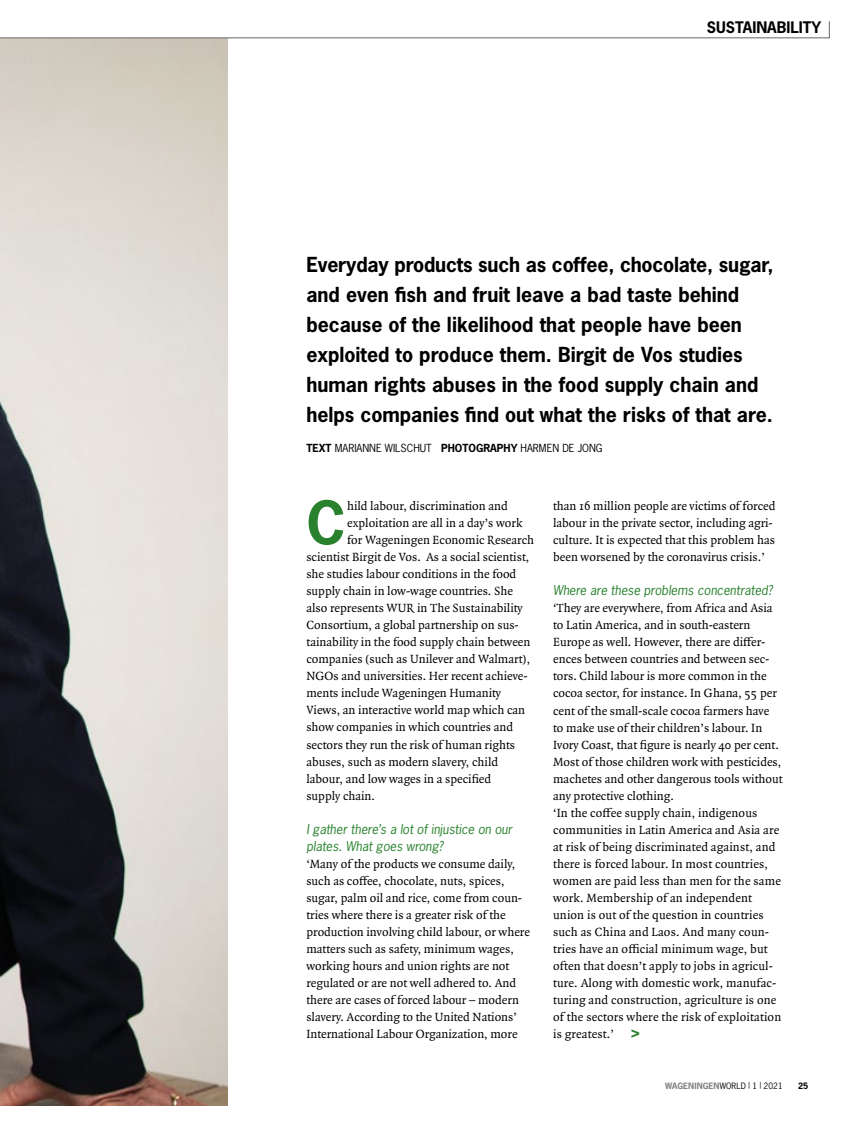
<style>
.page{position:relative;width:851px;height:1127px;background:#fff}
.page>*{position:absolute;margin:0;border:0;box-sizing:border-box;transform-origin:0 0}
.t1{font:700 56.4px "News Gothic Std";color:#29812e}
.t2{font:700 19.5px/30px "News Gothic Std";color:#000}
.t3{font:700 15px "News Gothic Std";color:#000}
.t4{font:12.75px/17px "Quadraat OT";color:#000}
.t5{font:italic 12.75px/17px "News Gothic Std";color:#29812e}
.t6{font:10.5px "News Gothic Std";color:#000}
.t7{font:700 8.25px "News Gothic Std";letter-spacing:.01em;color:#818181}
.t8{font:700 8.25px "News Gothic Std";color:#000}
.s1{font-weight:700}
.s2{font-family:"News Gothic Std";font-weight:700;font-size:18px;color:#29812e}
.s3{font-weight:400;color:#000}
</style>
<div class="page">
<img style="left:0;top:39px;width:227px;height:1067px">
<svg style="left:0;top:21px;width:830px;height:18px"></svg>
<p class="t3" style="left:706px;top:17px;width:116px">SUSTAINABILITY</p>
<p class="t2" style="left:306px;top:249px;width:468px">Everyday products such as coffee, chocolate, sugar, and even fish and fruit leave a bad taste behind because of the likelihood that people have been exploited to produce them. Birgit de Vos studies human rights abuses in the food supply chain and helps companies find out what the risks of that are.</p>
<p class="t6" style="left:306px;top:441px;width:298px"><span class="s1">TEXT</span> MARIANNE WILSCHUT <span class="s1">PHOTOGRAPHY</span> HARMEN DE JONG</p>
<h1 class="t1" style="left:306px;top:486px;width:41px">C</h1>
<p class="t4" style="left:347px;top:498px;width:162px">hild labour, discrimination and</p>
<p class="t4" style="left:347px;top:515px;width:177px">exploitation are all in a day’s work</p>
<p class="t4" style="left:347px;top:532px;width:188px">for Wageningen Economic Research</p>
<p class="t4" style="left:306px;top:549px;width:224px">scientist Birgit de Vos. As a social scientist,</p>
<p class="t4" style="left:306px;top:566px;width:211px">she studies labour conditions in the food</p>
<p class="t4" style="left:306px;top:583px;width:208px">supply chain in low-wage countries. She</p>
<p class="t4" style="left:306px;top:600px;width:218px">also represents WUR in The Sustainability</p>
<p class="t4" style="left:306px;top:617px;width:214px">Consortium, a global partnership on sus-</p>
<p class="t4" style="left:306px;top:634px;width:226px">tainability in the food supply chain between</p>
<p class="t4" style="left:306px;top:651px;width:225px">companies (such as Unilever and Walmart),</p>
<p class="t4" style="left:306px;top:668px;width:223px">NGOs and universities. Her recent achieve-</p>
<p class="t4" style="left:306px;top:685px;width:196px">ments include Wageningen Humanity</p>
<p class="t4" style="left:306px;top:702px;width:220px">Views, an interactive world map which can</p>
<p class="t4" style="left:306px;top:719px;width:208px">show companies in which countries and</p>
<p class="t4" style="left:306px;top:736px;width:210px">sectors they run the risk of human rights</p>
<p class="t4" style="left:306px;top:753px;width:193px">abuses, such as modern slavery, child</p>
<p class="t4" style="left:306px;top:770px;width:186px">labour, and low wages in a specified</p>
<p class="t4" style="left:306px;top:787px;width:70px">supply chain.</p>
<p class="t5" style="left:306px;top:820px;width:207px">I gather there’s a lot of injustice on our plates. What goes wrong?</p>
<p class="t4" style="left:306px;top:855px;width:225px">‘Many of the products we consume daily, such as coffee, chocolate, nuts, spices, sugar, palm oil and rice, come from coun&shy;tries where there is a greater risk of the production involving child labour, or where matters such as safety, minimum wages, working hours and union rights are not regulated or are not well adhered to. And there are cases of forced labour – modern slavery. According to the United Nations’ International Labour Organization, more</p>
<p class="t4" style="left:553px;top:498px;width:224px">than 16 million people are victims of forced labour in the private sector, including agri&shy;culture. It is expected that this problem has been worsened by the coronavirus crisis.’</p>
<p class="t5" style="left:553px;top:582px;width:221px">Where are these problems concentrated?</p>
<p class="t4" style="left:553px;top:600px;width:231px">‘They are everywhere, from Africa and Asia to Latin America, and in south-eastern Europe as well. However, there are differ&shy;ences between countries and between sec&shy;tors. Child labour is more common in the cocoa sector, for instance. In Ghana, 55 per cent of the small-scale cocoa farmers have to make use of their children’s labour. In Ivory Coast, that figure is nearly 40 per cent.<br>Most of those children work with pesticides, machetes and other dangerous tools without any protective clothing.<br>‘In the coffee supply chain, indigenous communities in Latin America and Asia are at risk of being discriminated against, and there is forced labour. In most countries, women are paid less than men for the same work. Membership of an independent union is out of the question in countries such as China and Laos. And many coun&shy;tries have an official minimum wage, but often that doesn’t apply to jobs in agricul&shy;ture. Along with domestic work, manufac&shy;turing and construction, agriculture is one of the sectors where the risk of exploitation is greatest.’ <span class="s2">&gt;</span></p>
<p class="t7" style="left:665px;top:1080px;width:119px">WAGENINGEN<span class="s3">WORLD</span> <sup>|</sup> <span class="s3">1</span> <sup>|</sup> <span class="s3">2021</span></p>
<p class="t8" style="left:798px;top:1080px;width:12px">25</p>
</div>
